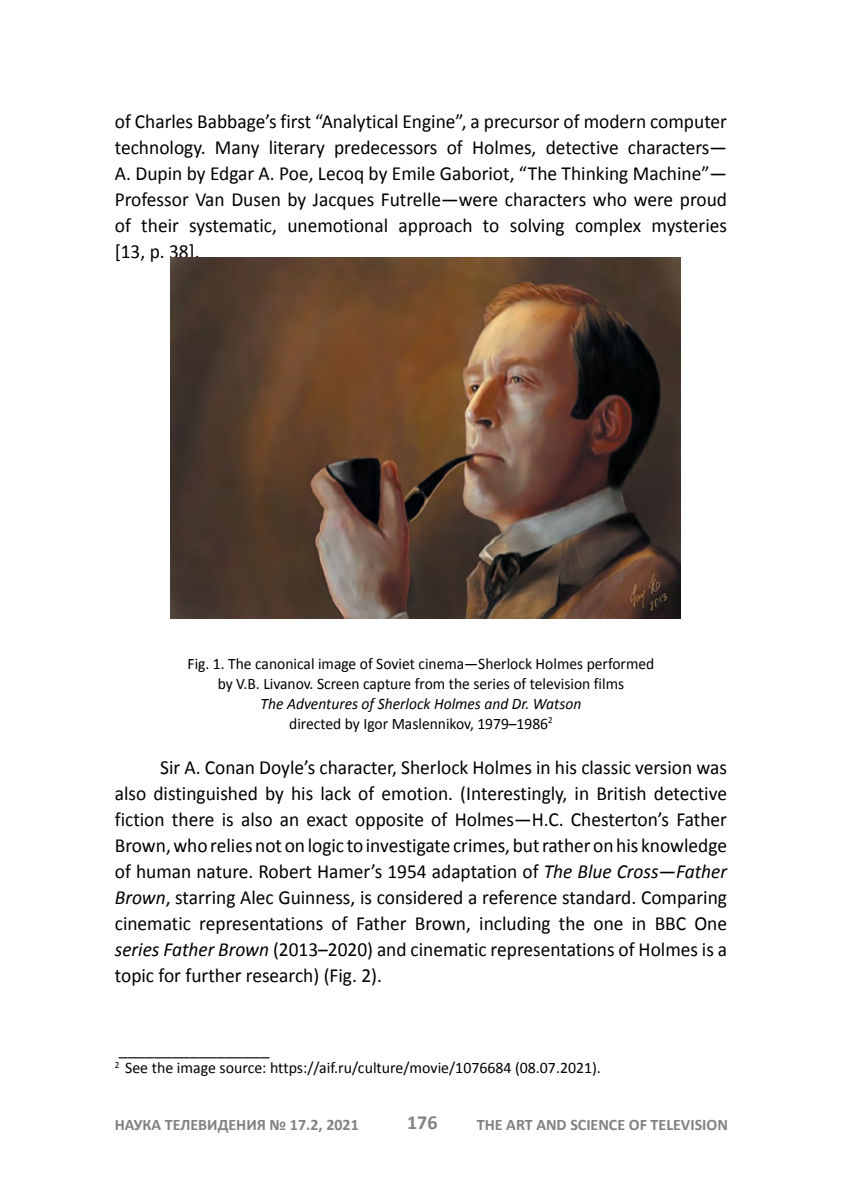
<style>
.page{position:relative;width:842px;height:1191px;background:#fff}
.page>*{position:absolute;margin:0;border:0;box-sizing:border-box;transform-origin:0 0}
.t1{font:20px/26px "Calibri";color:#000;text-align:justify}
.t2{font:700 20px "Calibri";color:#808285}
.t3{font:18px "Calibri";color:#000}
.t4{font:16px/20px "Calibri";color:#000;text-align:center}
.t5{font:italic 16px/20px "Calibri";color:#000;text-align:center}
.t6{font:700 16px "Calibri";color:#808285}
.s1{font-style:normal}
.s2{font-style:italic}
</style>
<div class="page">
<img style="left:170px;top:257px;width:510px;height:361px">
<p class="t1" style="left:115px;top:109px;width:614px">of Charles Babbage’s first “Analytical Engine”, a precursor of modern computer technology. Many literary predecessors of Holmes, detective characters— A. Dupin by Edgar A. Poe, Lecoq by Emile Gaboriot, “The Thinking Machine”— Professor Van Dusen by Jacques Futrelle—were characters who were proud of their systematic, unemotional approach to solving complex mysteries [13, p. 38].</p>
<p class="t4" style="left:188px;top:653px;width:468px">Fig. 1. The canonical image of Soviet cinema—Sherlock Holmes performed by V.B. Livanov. Screen capture from the series of television films</p>
<p class="t5" style="left:261px;top:692px;width:322px">The Adventures of Sherlock Holmes and Dr. Watson <span class="s1">directed by Igor Maslennikov, 1979–1986</span><sup>2</sup></p>
<p class="t1" style="left:115px;top:754px;width:614px;text-indent:45px">Sir A. Conan Doyle’s character, Sherlock Holmes in his classic version was also distinguished by his lack of emotion. (Interestingly, in British detective fiction there is also an exact opposite of Holmes—H.C. Chesterton’s Father Brown, who relies not on logic to investigate crimes, but rather on his knowledge of human nature. Robert Hamer’s 1954 adaptation of <span class="s2">The Blue Cross—Father Brown</span>, starring Alec Guinness, is considered a reference standard. Comparing cinematic representations of Father Brown, including the one in BBC One <span class="s2">series Father Brown</span> (2013–2020) and cinematic representations of Holmes is a topic for further research) (Fig. 2).</p>
<p class="t3" style="left:119px;top:1037px;width:152px">_________________</p>
<p class="t4" style="left:115px;top:1057px;width:488px"><sup>2</sup> See the image source: https://aif.ru/culture/movie/1076684 (08.07.2021).</p>
<p class="t6" style="left:115px;top:1114px;width:245px">НАУКА ТЕЛЕВИДЕНИЯ № 17.2, 2021</p>
<p class="t2" style="left:407px;top:1110px;width:32px">176</p>
<p class="t6" style="left:477px;top:1114px;width:253px">THE ART AND SCIENCE OF TELEVISION</p>
</div>
